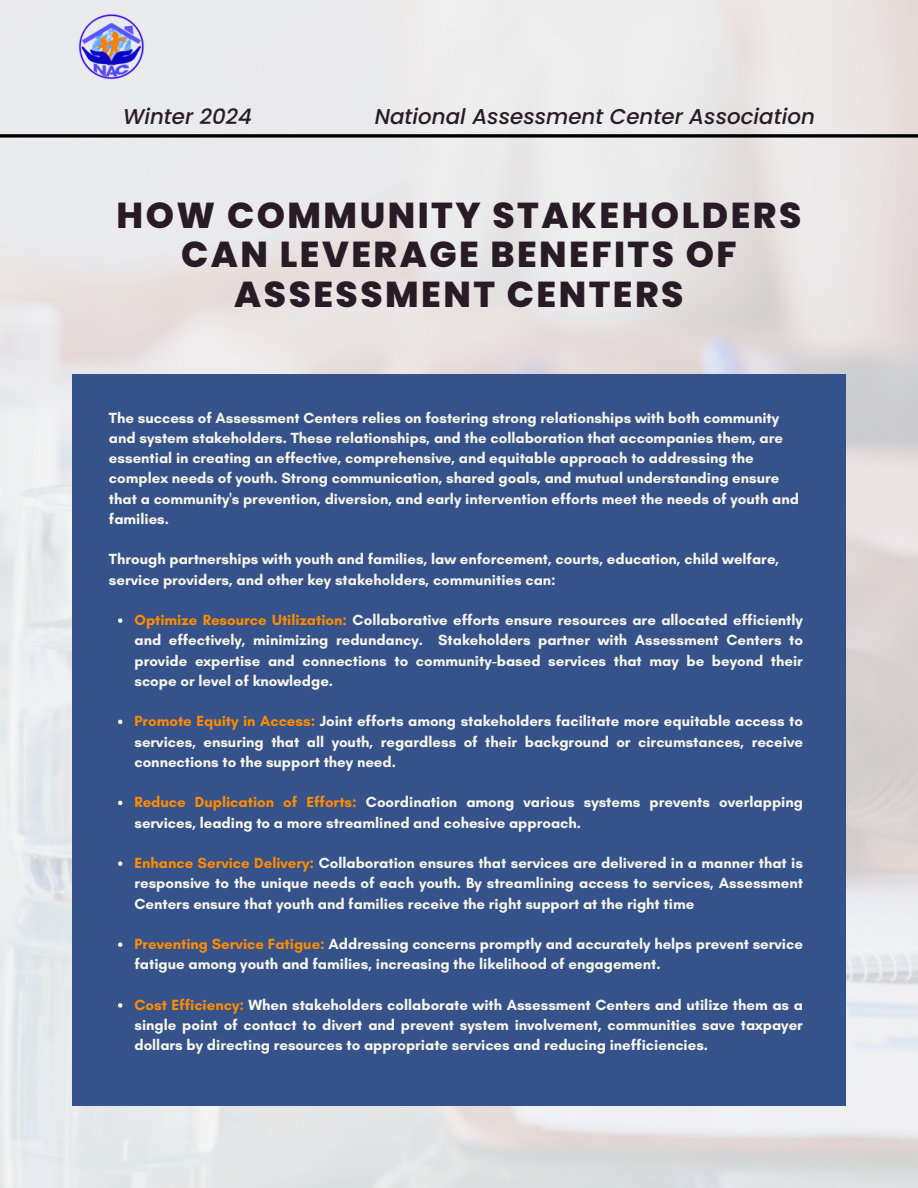
<style>
.page{position:relative;width:918px;height:1188px;background:#fff}
.page>*{position:absolute;margin:0;border:0;box-sizing:border-box;transform-origin:0 0}
.t1{font:800 36px/39.3px "Poppins";letter-spacing:.07em;color:#291b25;text-align:center}
.t2{font:italic 500 21.45px "Poppins";color:#291b25}
.t3{font:700 15px/20.2px "Glacial Indifference";color:#f6f6e9}
.s1{color:#ff8b00}
</style>
<div class="page">
<div style="left:72px;top:374px;width:774px;height:732px;background:#36528b"></div>
<svg style="left:0;top:134px;width:918px;height:4px;background:#242324"></svg>
<img style="left:76px;top:11px;width:72px;height:72px">
<svg style="left:118px;top:618px;width:4px;height:5px"></svg>
<svg style="left:118px;top:720px;width:4px;height:4px"></svg>
<svg style="left:118px;top:801px;width:4px;height:4px"></svg>
<svg style="left:118px;top:861px;width:4px;height:5px"></svg>
<svg style="left:118px;top:942px;width:4px;height:5px"></svg>
<svg style="left:118px;top:1003px;width:4px;height:5px"></svg>
<p class="t2" style="left:123px;top:101px;width:130px">Winter 2024</p>
<p class="t2" style="left:375px;top:101px;width:442px">National Assessment Center Association</p>
<p class="t1" style="left:117px;top:196px;width:686px">HOW COMMUNITY STAKEHOLDERS<br>CAN LEVERAGE BENEFITS OF<br>ASSESSMENT CENTERS</p>
<h2 class="t3" style="left:109px;top:407px;width:692px">The success of Assessment Centers relies on fostering strong relationships with both community and system stakeholders. These relationships, and the collaboration that accompanies them, are essential in creating an effective, comprehensive, and equitable approach to addressing the complex needs of youth. Strong communication, shared goals, and mutual understanding ensure that a community's prevention, diversion, and early intervention efforts meet the needs of youth and families.</h2>
<h2 class="t3" style="left:109px;top:549px;width:672px">Through partnerships with youth and families, law enforcement, courts, education, child welfare, service providers, and other key stakeholders, communities can:</h2>
<p class="t3" style="left:134px;top:610px;width:670px;text-align:justify"><span class="s1">Optimize Resource Utilization:</span> Collaborative efforts ensure resources are allocated efficiently and effectively, minimizing redundancy. Stakeholders partner with Assessment Centers to provide expertise and connections to community-based services that may be beyond their scope or level of knowledge.</p>
<h1 class="t3" style="left:134px;top:711px;width:670px;text-align:justify"><span class="s1">Promote Equity in Access:</span> Joint efforts among stakeholders facilitate more equitable access to services, ensuring that all youth, regardless of their background or circumstances, receive connections to the support they need.</h1>
<h3 class="t3" style="left:134px;top:792px;width:670px"><span class="s1">Reduce Duplication of Efforts:</span> Coordination among various systems prevents overlapping services, leading to a more streamlined and cohesive approach.</h3>
<h3 class="t3" style="left:134px;top:853px;width:670px;text-align:justify"><span class="s1">Enhance Service Delivery:</span> Collaboration ensures that services are delivered in a manner that is responsive to the unique needs of each youth. By streamlining access to services, Assessment Centers ensure that youth and families receive the right support at the right time</h3>
<p class="t3" style="left:134px;top:934px;width:670px"><span class="s1">Preventing Service Fatigue:</span> Addressing concerns promptly and accurately helps prevent service fatigue among youth and families, increasing the likelihood of engagement.</p>
<p class="t3" style="left:134px;top:995px;width:670px;text-align:justify"><span class="s1">Cost Efficiency:</span> When stakeholders collaborate with Assessment Centers and utilize them as a single point of contact to divert and prevent system involvement, communities save taxpayer dollars by directing resources to appropriate services and reducing inefficiencies.</p>
</div>
